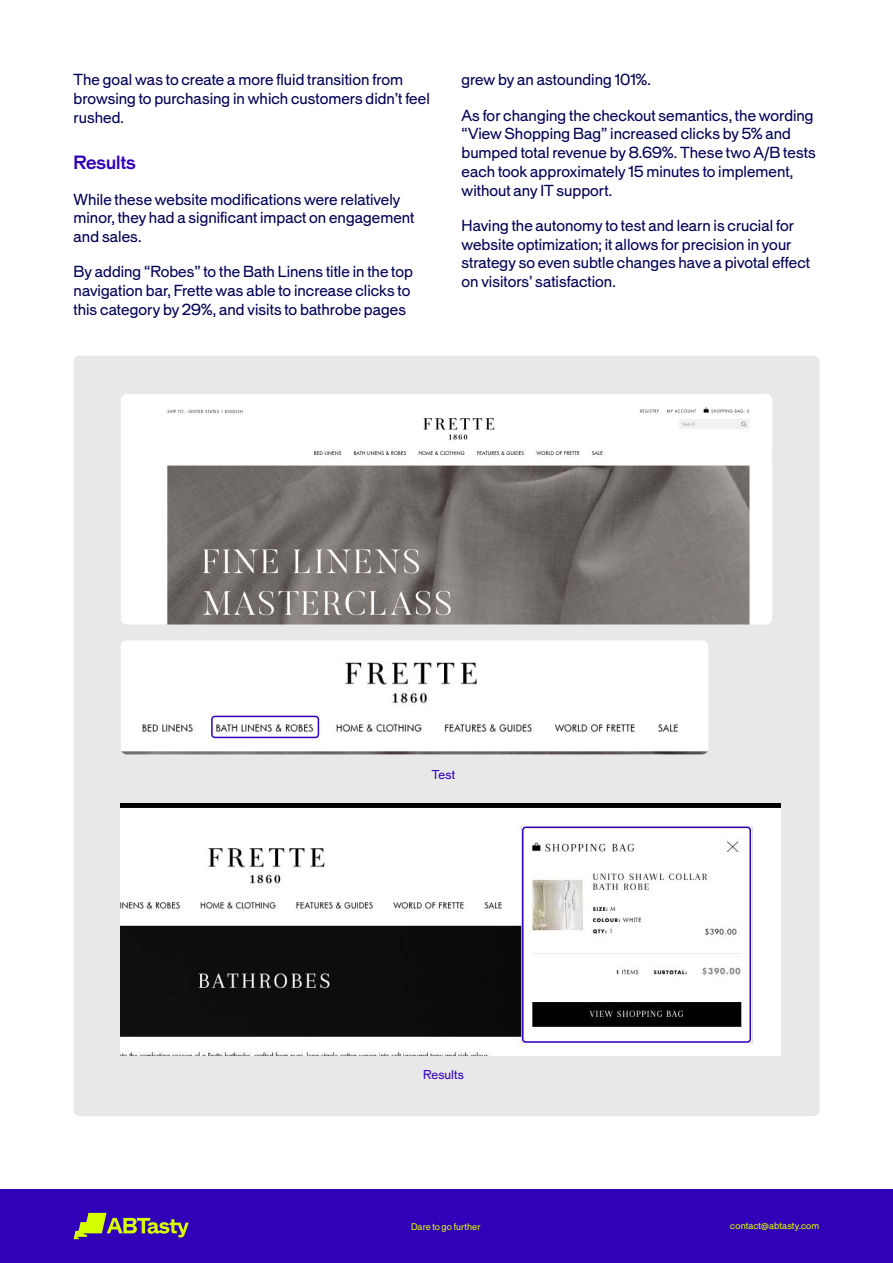
<style>
.page{position:relative;width:893px;height:1263px;background:#fff}
.page>*{position:absolute;margin:0;border:0;box-sizing:border-box;transform-origin:0 0}
.t1{font:500 18px "Beltram";color:#3100b9}
.t2{font:15px/18.8px "Beltram";letter-spacing:.005em;color:#000155}
.t3{font:12px "Beltram";letter-spacing:.01em;color:#3100be}
.t4{font:9px "Beltram";letter-spacing:.01em;color:#d6ff00}
</style>
<div class="page">
<div style="left:0;top:1189px;width:893px;height:74px;background:#3100b9"></div>
<svg style="left:74px;top:1213px;width:115px;height:26px"></svg>
<div style="left:74px;top:356px;width:745px;height:760px;background:#e8e8e8;border-radius:6px"></div>
<img style="left:121px;top:803px;width:659px;height:253px">
<img style="left:121px;top:394px;width:651px;height:230px">
<img style="left:121px;top:640px;width:587px;height:114px">
<div style="left:211px;top:716px;width:108px;height:22px;border:2px solid #3100b9;border-radius:3px"></div>
<div style="left:522px;top:827px;width:229px;height:216px;border:2px solid #3100b9;border-radius:3px"></div>
<p class="t2" style="left:74px;top:71px;width:358px">The goal was to create a more fluid transition from browsing to purchasing in which customers didn’t feel rushed.</p>
<p class="t1" style="left:74px;top:151px;width:64px">Results</p>
<p class="t2" style="left:74px;top:190px;width:342px">While these website modifications were relatively minor, they had a significant impact on engagement and sales.</p>
<p class="t2" style="left:74px;top:263px;width:341px">By adding “Robes” to the Bath Linens title in the top navigation bar, Frette was able to increase clicks to this category by 29%, and visits to bathrobe pages</p>
<p class="t2" style="left:461px;top:71px;width:191px">grew by an astounding 101%.</p>
<p class="t2" style="left:461px;top:106px;width:356px">As for changing the checkout semantics, the wording “View Shopping Bag” increased clicks by 5% and bumped total revenue by 8.69%. These two A/B tests each took approximately 15 minutes to implement, without any IT support.</p>
<p class="t2" style="left:461px;top:216px;width:350px">Having the autonomy to test and learn is crucial for website optimization; it allows for precision in your strategy so even subtle changes have a pivotal effect on visitors’ satisfaction.</p>
<p class="t3" style="left:432px;top:767px;width:25px">Test</p>
<p class="t3" style="left:423px;top:1067px;width:42px">Results</p>
<p class="t4" style="left:411px;top:1221px;width:71px">Dare to go further</p>
<p class="t4" style="left:730px;top:1220px;width:91px">contact@abtasty.com</p>
</div>
